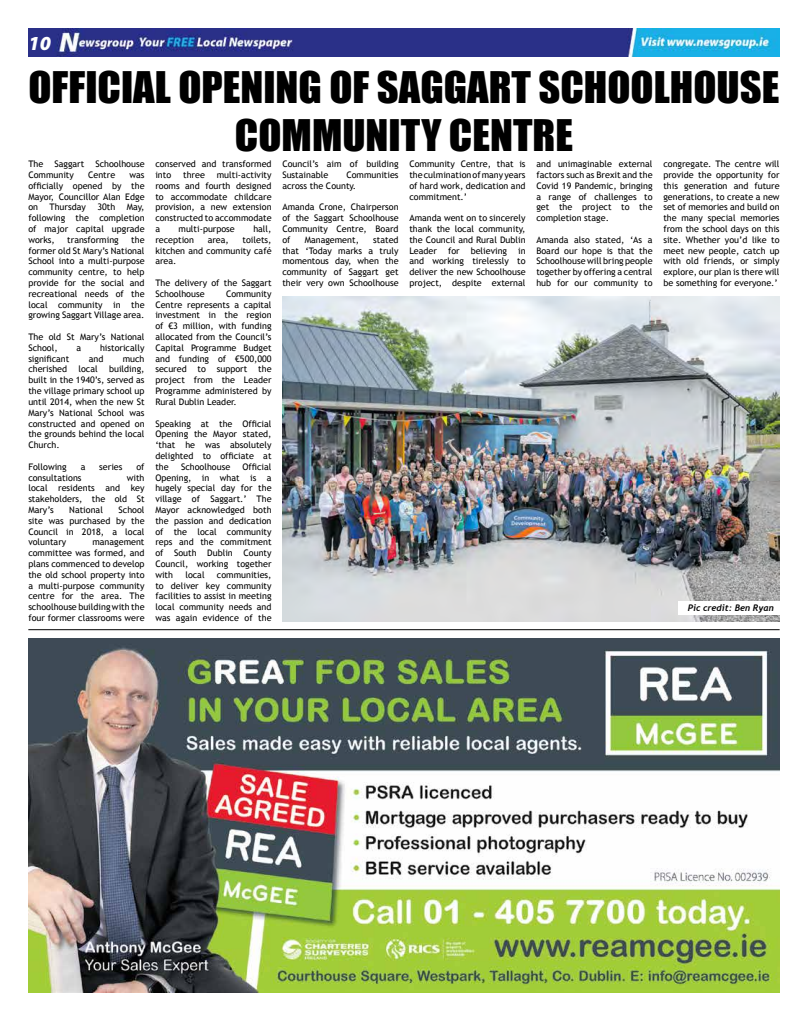
<style>
.page{position:relative;width:808px;height:1021px;background:#fff}
.page>*{position:absolute;margin:0;border:0;box-sizing:border-box;transform-origin:0 0}
.t1{font:40px/48px "Impact";color:#000;text-align:center;scale:1.06 1}
.t2{font:italic 900 20px "Myriad Pro";color:#fff}
.t3{font:9px/10.8px "Trebuchet MS";color:#000;text-align:justify}
.t4{font:italic 700 9px "Trebuchet";color:#000}
</style>
<div class="page">
<img style="left:28px;top:28px;width:752px;height:29px">
<img style="left:28px;top:638px;width:752px;height:354px">
<hr style="left:28px;top:629px;width:752px;height:1px;background:#000">
<img style="left:282px;top:296px;width:498px;height:326px">
<div style="left:678px;top:601px;width:102px;height:13px;background:#fff"></div>
<h2 class="t2" style="left:28px;top:30px;width:24px">10</h2>
<h1 class="t1" style="left:28px;top:62px;width:710px">OFFICIAL OPENING OF SAGGART SCHOOLHOUSE<br>COMMUNITY CENTRE</h1>
<p class="t3" style="left:28px;top:159px;width:118px">The Saggart Schoolhouse<br>Community</p>
<p class="t3" style="left:282px;top:159px;width:118px">Council’s aim of building<br>Sustainable</p>
<p class="t3" style="left:409px;top:159px;width:118px">Community Centre, that is the culmination of many years of hard work, dedication and commitment.’</p>
<p class="t3" style="left:409px;top:213px;width:118px">Amanda went on to sincerely thank the local community, the Council and Rural Dublin Leader for believing in and working tirelessly to deliver the new Schoolhouse project, despite external</p>
<p class="t3" style="left:536px;top:159px;width:118px">and unimaginable external factors such as Brexit and the Covid 19 Pandemic, bringing a range of challenges to get the project to the completion stage.</p>
<p class="t3" style="left:536px;top:234px;width:118px">Amanda also stated, ‘As a Board our hope is that the Schoolhouse will bring people together by offering a central hub for our community to</p>
<p class="t3" style="left:663px;top:159px;width:118px">congregate. The centre will provide the opportunity for this generation and future generations, to create a new set of memories and build on the many special memories from the school days on this site. Whether you’d like to meet new people, catch up with old friends, or simply explore, our plan is there will be something for everyone.’</p>
<p class="t3" style="left:155px;top:159px;width:118px">conserved and transformed into</p>
<p class="t3" style="left:155px;top:169px;width:118px;text-indent:61px">multi-activity rooms and fourth designed to accommodate childcare provision, a new extension constructed to accommodate a</p>
<p class="t3" style="left:183px;top:169px;width:23px">three</p>
<p class="t3" style="left:282px;top:169px;width:118px;text-indent:64px">Communities across the County.</p>
<p class="t3" style="left:282px;top:202px;width:118px">Amanda Crone, Chairperson of the Saggart Schoolhouse Community Centre, Board of</p>
<p class="t3" style="left:88px;top:169px;width:29px">Centre</p>
<p class="t3" style="left:28px;top:169px;width:118px;text-indent:101px">was officially opened by the Mayor, Councillor Alan Edge on</p>
<p class="t3" style="left:49px;top:202px;width:38px">Thursday</p>
<p class="t3" style="left:97px;top:202px;width:19px">30th</p>
<p class="t3" style="left:28px;top:202px;width:118px;text-indent:98px">May, following the completion of major capital upgrade works,</p>
<p class="t3" style="left:179px;top:223px;width:58px">multi-purpose</p>
<p class="t3" style="left:253px;top:223px;width:20px">hall,</p>
<p class="t3" style="left:155px;top:234px;width:40px">reception</p>
<p class="t3" style="left:208px;top:234px;width:23px">area,</p>
<p class="t3" style="left:282px;top:234px;width:118px;text-indent:91px">stated that ‘Today marks a truly momentous day, when the community of Saggart get their very own Schoolhouse</p>
<p class="t3" style="left:28px;top:234px;width:118px;text-indent:103px">the former old St Mary’s National School into a multi-purpose community centre, to help provide for the social and recreational needs of the local community in the growing Saggart Village area.</p>
<p class="t3" style="left:28px;top:331px;width:118px">The old St Mary’s National<br>School,</p>
<p class="t3" style="left:67px;top:234px;width:53px">transforming</p>
<p class="t3" style="left:155px;top:234px;width:118px;text-indent:87px">toilets, kitchen and community café area.</p>
<p class="t3" style="left:155px;top:277px;width:118px">The delivery of the Saggart<br>Schoolhouse</p>
<p class="t3" style="left:305px;top:234px;width:56px">Management,</p>
<p class="t3" style="left:155px;top:288px;width:118px;text-indent:71px">Community Centre represents a capital investment in the region of €3 million, with funding allocated from the Council’s Capital Programme Budget and funding of €500,000 secured to support the project from the Leader Programme administered by Rural Dublin Leader.</p>
<p class="t3" style="left:155px;top:418px;width:118px">Speaking at the Official Opening the Mayor stated, ‘that he was absolutely delighted to officiate at the</p>
<p class="t3" style="left:76px;top:342px;width:6px">a</p>
<p class="t3" style="left:100px;top:342px;width:46px">historically</p>
<p class="t3" style="left:28px;top:353px;width:43px">significant</p>
<p class="t3" style="left:89px;top:353px;width:16px">and</p>
<p class="t3" style="left:123px;top:353px;width:23px">much</p>
<p class="t3" style="left:28px;top:364px;width:40px">cherished</p>
<p class="t3" style="left:78px;top:364px;width:21px">local</p>
<p class="t3" style="left:28px;top:364px;width:118px;text-indent:81px">building, built in the 1940’s, served as the village primary school up until 2014, when the new St Mary’s National School was constructed and opened on the grounds behind the local Church.</p>
<p class="t3" style="left:28px;top:461px;width:40px">Following</p>
<p class="t3" style="left:81px;top:461px;width:6px">a</p>
<p class="t3" style="left:99px;top:461px;width:25px">series</p>
<p class="t3" style="left:136px;top:461px;width:10px">of</p>
<p class="t3" style="left:28px;top:472px;width:55px">consultations</p>
<p class="t3" style="left:155px;top:461px;width:118px;text-indent:87px">Official Opening, in what is a hugely special day for the village of Saggart.’ The Mayor acknowledged both the passion and dedication of the local community reps and the commitment of South Dublin County Council, working together with</p>
<p class="t3" style="left:181px;top:461px;width:51px">Schoolhouse</p>
<p class="t3" style="left:28px;top:472px;width:118px;text-indent:98px">with local residents and key stakeholders, the old St Mary’s</p>
<p class="t3" style="left:28px;top:504px;width:118px;text-indent:90px">School site was purchased by the Council in 2018, a local voluntary</p>
<p class="t3" style="left:69px;top:504px;width:35px">National</p>
<p class="t3" style="left:28px;top:537px;width:118px;text-indent:64px">management committee was formed, and plans commenced to develop the old school property into a multi-purpose community centre for the area. The schoolhouse building with the four former classrooms were</p>
<p class="t3" style="left:185px;top:569px;width:21px">local</p>
<p class="t3" style="left:155px;top:569px;width:118px;text-indent:62px">communities, to deliver key community facilities to assist in meeting local community needs and was again evidence of the</p>
<p class="t4" style="left:688px;top:602px;width:88px">Pic credit: Ben Ryan</p>
</div>
